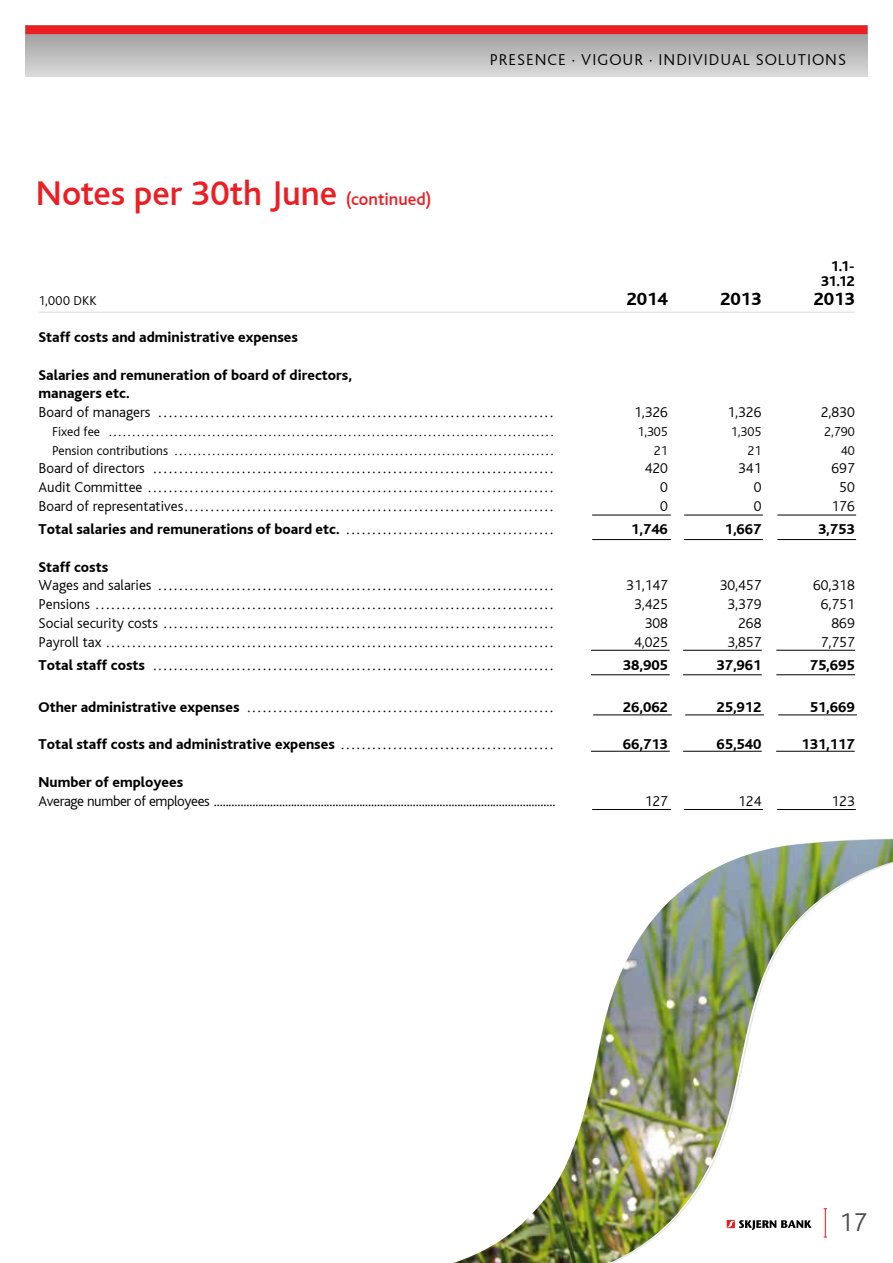
<style>
.page{position:relative;width:893px;height:1263px;background:#fff}
.page>*{position:absolute;margin:0;border:0;box-sizing:border-box;transform-origin:0 0}
.t1{font:500 36px "Bliss";letter-spacing:-.005em;color:#ed1d24}
.t2{font:300 27px "Bliss";color:#4d4d4f}
.t3{font:800 18.75px "Bliss";color:#000}
.t4{font:300 16.5px "Bliss";letter-spacing:.06em;color:#000}
.t5{font:300 15px "Bliss";color:#000}
.t6{font:800 15px/15.1px "Bliss";color:#000;text-align:right}
.t7{font:300 15px "Bliss";letter-spacing:-.025em;color:#000}
.t8{font:300 13.5px "Bliss";color:#000}
.s1{font-size:18px}
.s2{font-weight:300}
.s3{font-weight:800}
</style>
<div class="page">
<svg style="left:26px;top:34px;width:841px;height:43px;background:#bebdbd"></svg>
<div style="left:26px;top:26px;width:841px;height:8px;background:#ed1d24"></div>
<hr style="left:39px;top:311px;width:816px;height:2px;background:#e6e7e8">
<hr style="left:592px;top:515px;width:79px;height:1px;background:#000">
<hr style="left:684px;top:515px;width:79px;height:1px;background:#000">
<hr style="left:684px;top:539px;width:79px;height:1px;background:#000">
<hr style="left:592px;top:539px;width:79px;height:1px;background:#000">
<hr style="left:777px;top:515px;width:79px;height:1px;background:#000">
<hr style="left:777px;top:539px;width:79px;height:1px;background:#000">
<hr style="left:591px;top:650px;width:79px;height:1px;background:#000">
<hr style="left:683px;top:650px;width:79px;height:1px;background:#000">
<hr style="left:683px;top:674px;width:79px;height:1px;background:#000">
<hr style="left:591px;top:674px;width:79px;height:1px;background:#000">
<hr style="left:776px;top:650px;width:79px;height:1px;background:#000">
<hr style="left:776px;top:674px;width:79px;height:1px;background:#000">
<hr style="left:683px;top:751px;width:79px;height:1px;background:#000">
<hr style="left:591px;top:751px;width:79px;height:1px;background:#000">
<hr style="left:776px;top:751px;width:79px;height:1px;background:#000">
<hr style="left:685px;top:715px;width:79px;height:1px;background:#000">
<hr style="left:593px;top:715px;width:79px;height:1px;background:#000">
<hr style="left:778px;top:715px;width:79px;height:1px;background:#000">
<hr style="left:684px;top:809px;width:79px;height:1px;background:#000">
<hr style="left:592px;top:809px;width:79px;height:1px;background:#000">
<hr style="left:777px;top:809px;width:79px;height:1px;background:#000">
<img style="left:453px;top:839px;width:440px;height:424px">
<h1 class="t1" style="left:36px;top:174px;width:397px">Notes per 30th June <span class="s1">(continued)</span></h1>
<p class="t4" style="left:490px;top:51px;width:358px">PRESENCE · VIGOUR · INDIVIDUAL SOLUTIONS</p>
<p class="t6" style="left:821px;top:259px;width:36px">1.1-<br>31.12</p>
<p class="t8" style="left:39px;top:293px;width:60px">1,000 DKK</p>
<p class="t3" style="left:627px;top:289px;width:43px">2014</p>
<p class="t3" style="left:720px;top:289px;width:43px">2013</p>
<p class="t3" style="left:813px;top:289px;width:43px">2013</p>
<p class="t6" style="left:39px;top:330px;width:261px">Staff costs and administrative expenses</p>
<p class="t6" style="left:39px;top:366px;width:315px;line-height:18.8px;text-align:left">Salaries and remuneration of board of directors, managers etc.</p>
<p class="t5" style="left:39px;top:404px;width:516px">Board of managers ............................................................................</p>
<p class="t5" style="left:634px;top:404px;width:35px">1,326</p>
<p class="t5" style="left:728px;top:404px;width:35px">1,326</p>
<p class="t5" style="left:821px;top:404px;width:35px">2,830</p>
<p class="t8" style="left:52px;top:424px;width:503px">Fixed fee ...............................................................................................</p>
<p class="t8" style="left:637px;top:424px;width:32px">1,305</p>
<p class="t8" style="left:731px;top:424px;width:32px">1,305</p>
<p class="t8" style="left:824px;top:424px;width:32px">2,790</p>
<p class="t8" style="left:52px;top:443px;width:503px">Pension contributions .................................................................................</p>
<p class="t8" style="left:654px;top:443px;width:15px">21</p>
<p class="t8" style="left:747px;top:443px;width:15px">21</p>
<p class="t8" style="left:841px;top:443px;width:15px">40</p>
<p class="t5" style="left:39px;top:460px;width:516px">Board of directors .............................................................................</p>
<p class="t5" style="left:645px;top:460px;width:25px">420</p>
<p class="t5" style="left:738px;top:460px;width:25px">341</p>
<p class="t5" style="left:831px;top:460px;width:25px">697</p>
<p class="t5" style="left:39px;top:479px;width:516px">Audit Committee ..............................................................................</p>
<p class="t5" style="left:660px;top:479px;width:9px">0</p>
<p class="t5" style="left:754px;top:479px;width:9px">0</p>
<p class="t5" style="left:839px;top:479px;width:17px">50</p>
<p class="t5" style="left:39px;top:498px;width:516px">Board of representatives.......................................................................</p>
<p class="t5" style="left:660px;top:498px;width:9px">0</p>
<p class="t5" style="left:754px;top:498px;width:9px">0</p>
<p class="t5" style="left:831px;top:498px;width:25px">176</p>
<p class="t6" style="left:39px;top:522px;width:516px">Total salaries and remunerations of board etc. <span class="s2">........................................</span></p>
<p class="t6" style="left:631px;top:522px;width:38px">1,746</p>
<p class="t6" style="left:725px;top:522px;width:38px">1,667</p>
<p class="t6" style="left:818px;top:522px;width:38px">3,753</p>
<p class="t6" style="left:39px;top:559px;width:71px">Staff costs</p>
<p class="t5" style="left:39px;top:577px;width:516px">Wages and salaries ............................................................................</p>
<p class="t5" style="left:626px;top:577px;width:43px">31,147</p>
<p class="t5" style="left:720px;top:577px;width:43px">30,457</p>
<p class="t5" style="left:813px;top:577px;width:43px">60,318</p>
<p class="t5" style="left:39px;top:596px;width:516px">Pensions ........................................................................................</p>
<p class="t5" style="left:634px;top:596px;width:35px">3,425</p>
<p class="t5" style="left:728px;top:596px;width:35px">3,379</p>
<p class="t5" style="left:821px;top:596px;width:35px">6,751</p>
<p class="t5" style="left:39px;top:615px;width:516px">Social security costs ...........................................................................</p>
<p class="t5" style="left:645px;top:615px;width:25px">308</p>
<p class="t5" style="left:738px;top:615px;width:25px">268</p>
<p class="t5" style="left:831px;top:615px;width:25px">869</p>
<p class="t5" style="left:39px;top:634px;width:516px">Payroll tax ......................................................................................</p>
<p class="t5" style="left:634px;top:634px;width:35px">4,025</p>
<p class="t5" style="left:728px;top:634px;width:35px">3,857</p>
<p class="t5" style="left:821px;top:634px;width:35px">7,757</p>
<p class="t5" style="left:39px;top:657px;width:516px"><span class="s3">Total staff costs</span> .............................................................................</p>
<p class="t6" style="left:623px;top:658px;width:46px">38,905</p>
<p class="t6" style="left:716px;top:658px;width:46px">37,961</p>
<p class="t6" style="left:810px;top:658px;width:46px">75,695</p>
<p class="t5" style="left:39px;top:699px;width:516px"><span class="s3">Other administrative expenses</span> ...........................................................</p>
<p class="t6" style="left:623px;top:700px;width:46px">26,062</p>
<p class="t6" style="left:716px;top:700px;width:46px">25,912</p>
<p class="t6" style="left:810px;top:700px;width:46px">51,669</p>
<p class="t5" style="left:39px;top:736px;width:516px"><span class="s3">Total staff costs and administrative expenses</span> .........................................</p>
<p class="t6" style="left:623px;top:737px;width:46px">66,713</p>
<p class="t6" style="left:716px;top:737px;width:46px">65,540</p>
<p class="t6" style="left:801px;top:737px;width:55px">131,117</p>
<p class="t6" style="left:39px;top:775px;width:146px">Number of employees</p>
<p class="t7" style="left:39px;top:793px;width:518px">Average number of employees ...................................................................................................................</p>
<p class="t5" style="left:645px;top:793px;width:25px">127</p>
<p class="t5" style="left:738px;top:793px;width:25px">124</p>
<p class="t5" style="left:831px;top:793px;width:25px">123</p>
<h2 class="t2" style="left:839px;top:1208px;width:29px">17</h2>
</div>
